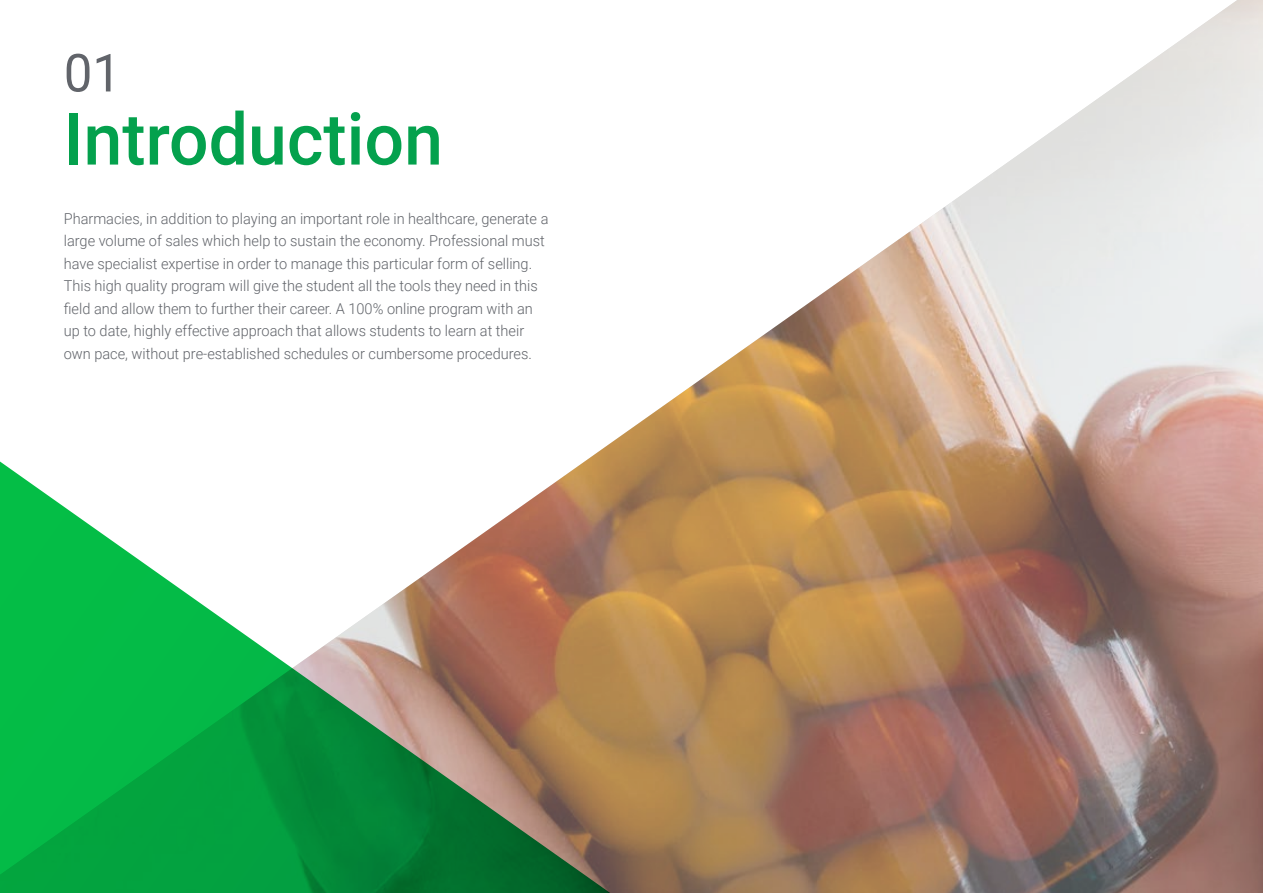
<style>
.page{position:relative;width:1263px;height:893px;background:#fff}
.page>*{position:absolute;margin:0;border:0;box-sizing:border-box;transform-origin:0 0}
.t1{font:500 72px "Roboto";color:#04a14d}
.t2{font:52.5px "Roboto";color:#61646a}
.t3{font:300 15px/22.5px "Roboto";color:#61646a}
</style>
<div class="page">
<img style="left:606px;top:0;width:657px;height:893px">
<svg style="left:0;top:446px;width:640px;height:447px"></svg>
<h2 class="t2" style="left:64px;top:36px;width:59px">01</h2>
<h1 class="t1" style="left:64px;top:89px;width:381px">Introduction</h1>
<p class="t3" style="left:64px;top:207px;width:486px">Pharmacies, in addition to playing an important role in healthcare, generate a large volume of sales which help to sustain the economy. Professional must have specialist expertise in order to manage this particular form of selling.<br>This high quality program will give the student all the tools they need in this field and allow them to further their career. A 100% online program with an up to date, highly effective approach that allows students to learn at their own pace, without pre-established schedules or cumbersome procedures.</p>
</div>
